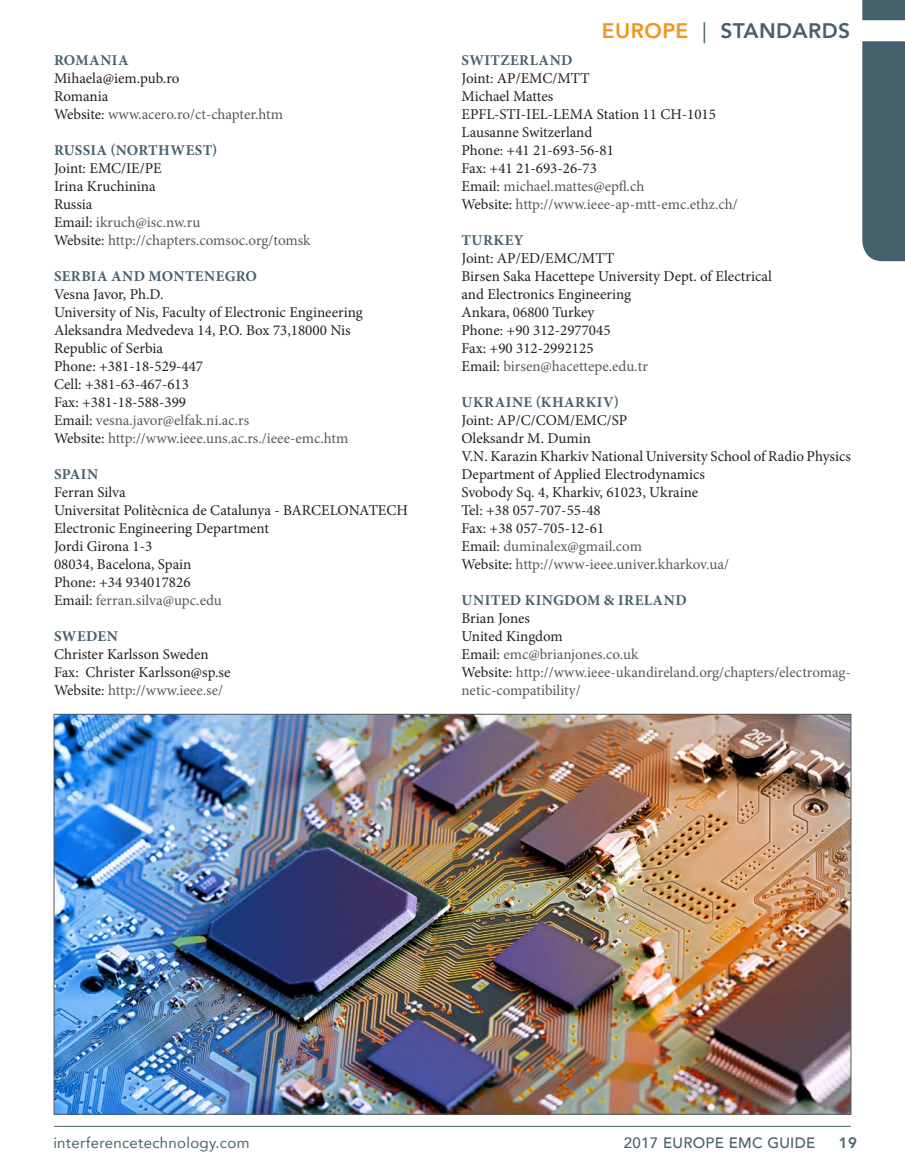
<style>
.page{position:relative;width:905px;height:1175px;background:#fff}
.page>*{position:absolute;margin:0;border:0;box-sizing:border-box;transform-origin:0 0}
.t1{font:800 21px "Avenir";letter-spacing:.02em;color:#46616e}
.Body_text{font:15px/18px "Minion Pro";color:#231f20}
.Body_text-2{font:15px/18px "Minion Pro";letter-spacing:-.005em;color:#57585a}
.Section_head{font:700 15px "Minion Pro";letter-spacing:.03em;color:#46616e}
.t2{font:15px "Avenir";letter-spacing:.02em;color:#46616e}
.t3{font:500 15px "Avenir";letter-spacing:.02em;color:#46616e}
.Body_text-3{font:700 15px "Minion Pro";letter-spacing:.03em;color:#46616e}
.t4{font:800 15px "Avenir";color:#46616e}
.s1{color:#231f20}
.s2{color:#f7931d}
.s3{font-weight:400}
</style>
<div class="page">
<svg style="left:862px;top:0;width:42px;height:261px"></svg>
<hr style="left:54px;top:1125px;width:796px;height:1px;background:#46616e">
<img style="left:56px;top:716px;width:793px;height:396px">
<p class="Body_text-3" style="left:54px;top:50px;width:76px">ROMANIA</p>
<p class="Body_text" style="left:54px;top:69px;width:127px">Mihaela@iem.pub.ro</p>
<p class="Body_text" style="left:54px;top:87px;width:56px">Romania</p>
<p class="Body_text-2" style="left:54px;top:105px;width:231px"><span class="s1">Website:</span> www.acero.ro/ct-chapter.htm</p>
<p class="Section_head" style="left:54px;top:140px;width:165px">RUSSIA (NORTHWEST)</p>
<p class="Body_text" style="left:54px;top:159px;width:109px">Joint: EMC/IE/PE</p>
<p class="Body_text" style="left:54px;top:177px;width:103px">Irina Kruchinina</p>
<p class="Body_text" style="left:54px;top:195px;width:40px">Russia</p>
<p class="Body_text-2" style="left:54px;top:213px;width:148px"><span class="s1">Email:</span> ikruch@isc.nw.ru</p>
<p class="Body_text-2" style="left:54px;top:231px;width:258px"><span class="s1">Website:</span> http://chapters.comsoc.org/tomsk</p>
<p class="Section_head" style="left:54px;top:266px;width:204px">SERBIA AND MONTENEGRO</p>
<p class="Body_text" style="left:54px;top:285px;width:111px">Vesna Javor, Ph.D.</p>
<p class="Body_text" style="left:54px;top:303px;width:310px">University of Nis, Faculty of Electronic Engineering</p>
<p class="Body_text" style="left:54px;top:321px;width:298px">Aleksandra Medvedeva 14, P.O. Box 73,18000 Nis</p>
<p class="Body_text" style="left:54px;top:339px;width:111px">Republic of Serbia</p>
<p class="Body_text" style="left:54px;top:357px;width:151px">Phone: +381-18-529-447</p>
<p class="Body_text" style="left:54px;top:375px;width:136px">Cell: +381-63-467-613</p>
<p class="Body_text" style="left:54px;top:393px;width:134px">Fax: +381-18-588-399</p>
<p class="Body_text-2" style="left:54px;top:411px;width:197px"><span class="s1">Email:</span> vesna.javor@elfak.ni.ac.rs</p>
<p class="Body_text-2" style="left:54px;top:429px;width:296px"><span class="s1">Website:</span> http://www.ieee.uns.ac.rs./ieee-emc.htm</p>
<p class="Section_head" style="left:54px;top:464px;width:45px">SPAIN</p>
<p class="Body_text" style="left:54px;top:483px;width:73px">Ferran Silva</p>
<p class="Body_text" style="left:54px;top:501px;width:355px">Universitat Politècnica de Catalunya - BARCELONATECH</p>
<p class="Body_text" style="left:54px;top:519px;width:216px">Electronic Engineering Department</p>
<p class="Body_text" style="left:54px;top:537px;width:100px">Jordi Girona 1-3</p>
<p class="Body_text" style="left:54px;top:555px;width:139px">08034, Bacelona, Spain</p>
<p class="Body_text" style="left:54px;top:573px;width:138px">Phone: +34 934017826</p>
<p class="Body_text-2" style="left:54px;top:591px;width:169px"><span class="s1">Email:</span> ferran.silva@upc.edu</p>
<p class="Section_head" style="left:54px;top:626px;width:65px">SWEDEN</p>
<p class="Body_text" style="left:54px;top:645px;width:156px">Christer Karlsson Sweden</p>
<p class="Body_text" style="left:54px;top:663px;width:178px">Fax: Christer Karlsson@sp.se</p>
<p class="Body_text-2" style="left:54px;top:681px;width:170px"><span class="s1">Website:</span> http://www.ieee.se/</p>
<h1 class="t1" style="left:602px;top:15px;width:250px"><span class="s2">EUROPE</span> <span class="s3">|</span> STANDARDS</h1>
<p class="Section_head" style="left:461px;top:50px;width:113px">SWITZERLAND</p>
<p class="Body_text" style="left:461px;top:69px;width:130px">Joint: AP/EMC/MTT</p>
<p class="Body_text" style="left:461px;top:87px;width:93px">Michael Mattes</p>
<p class="Body_text" style="left:461px;top:105px;width:256px">EPFL-STI-IEL-LEMA Station 11 CH-1015</p>
<p class="Body_text" style="left:461px;top:123px;width:132px">Lausanne Switzerland</p>
<p class="Body_text" style="left:461px;top:141px;width:154px">Phone: +41 21-693-56-81</p>
<p class="Body_text" style="left:461px;top:159px;width:137px">Fax: +41 21-693-26-73</p>
<p class="Body_text-2" style="left:461px;top:177px;width:184px"><span class="s1">Email:</span> michael.mattes@epfl.ch</p>
<p class="Body_text-2" style="left:461px;top:195px;width:278px"><span class="s1">Website:</span> http://www.ieee-ap-mtt-emc.ethz.ch/</p>
<p class="Section_head" style="left:461px;top:230px;width:64px">TURKEY</p>
<p class="Body_text" style="left:461px;top:249px;width:154px">Joint: AP/ED/EMC/MTT</p>
<p class="Body_text" style="left:461px;top:267px;width:312px">Birsen Saka Hacettepe University Dept. of Electrical</p>
<p class="Body_text" style="left:461px;top:285px;width:171px">and Electronics Engineering</p>
<p class="Body_text" style="left:461px;top:303px;width:134px">Ankara, 06800 Turkey</p>
<p class="Body_text" style="left:461px;top:321px;width:150px">Phone: +90 312-2977045</p>
<p class="Body_text" style="left:461px;top:339px;width:133px">Fax: +90 312-2992125</p>
<p class="Body_text-2" style="left:461px;top:357px;width:188px"><span class="s1">Email:</span> birsen@hacettepe.edu.tr</p>
<p class="Section_head" style="left:461px;top:392px;width:159px">UKRAINE (KHARKIV)</p>
<p class="Body_text" style="left:461px;top:411px;width:167px">Joint: AP/C/COM/EMC/SP</p>
<p class="Body_text" style="left:461px;top:429px;width:131px">Oleksandr M. Dumin</p>
<p class="Body_text" style="left:461px;top:447px;width:391px">V.N. Karazin Kharkiv National University School of Radio Physics<br>Department of Applied Electrodynamics</p>
<p class="Body_text" style="left:461px;top:483px;width:238px">Svobody Sq. 4, Kharkiv, 61023, Ukraine</p>
<p class="Body_text" style="left:461px;top:501px;width:141px">Tel: +38 057-707-55-48</p>
<p class="Body_text" style="left:461px;top:519px;width:144px">Fax: +38 057-705-12-61</p>
<p class="Body_text-2" style="left:461px;top:537px;width:182px"><span class="s1">Email:</span> duminalex@gmail.com</p>
<p class="Body_text-2" style="left:461px;top:555px;width:269px"><span class="s1">Website:</span> http://www-ieee.univer.kharkov.ua/</p>
<p class="Section_head" style="left:461px;top:590px;width:227px">UNITED KINGDOM &amp; IRELAND</p>
<p class="Body_text" style="left:461px;top:609px;width:70px">Brian Jones</p>
<p class="Body_text" style="left:461px;top:627px;width:103px">United Kingdom</p>
<p class="Body_text-2" style="left:461px;top:645px;width:178px"><span class="s1">Email:</span> emc@brianjones.co.uk</p>
<p class="Body_text-2" style="left:461px;top:663px;width:391px"><span class="s1">Website:</span> http://www.ieee-ukandireland.org/chapters/electromag&shy;netic-compatibility/</p>
<p class="t2" style="left:53px;top:1130px;width:197px">interferencetechnology.com</p>
<p class="t3" style="left:624px;top:1129px;width:193px">2017 EUROPE EMC GUIDE</p>
<p class="t4" style="left:838px;top:1131px;width:20px">19</p>
</div>
